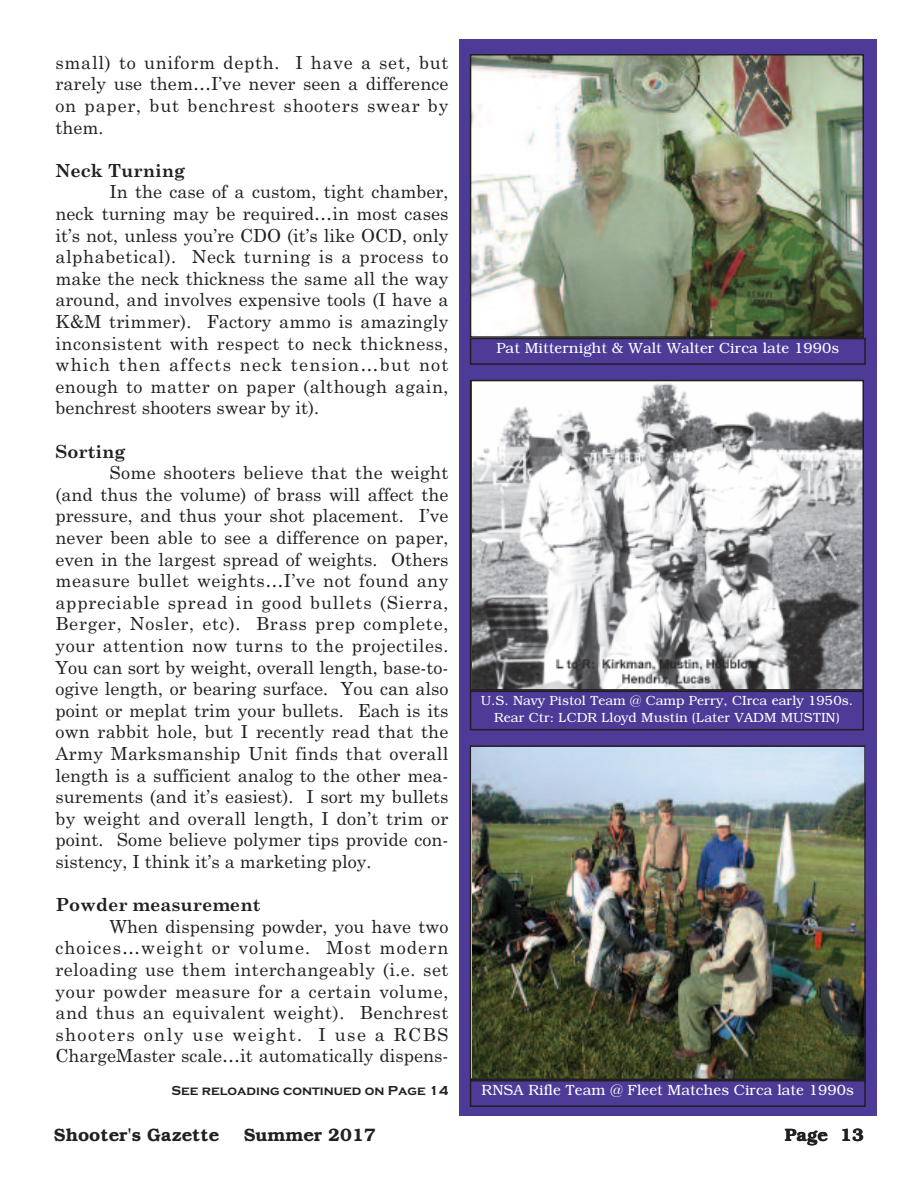
<style>
.page{position:relative;width:918px;height:1188px;background:#fff}
.page>*{position:absolute;margin:0;border:0;box-sizing:border-box;transform-origin:0 0}
.t1{font:18px/21.6px "Century Schoolbook";color:#231f20;text-align:justify}
.t2{font:700 18px "Century Schoolbook";color:#231f20}
.t3{font:600 18px "Bookman";color:#231f20}
.t4{font:300 15px "Bookman";color:#fff}
.t5{font:300 13.5px/17.9px "Bookman";color:#fff;text-align:center}
.t6{font:700 13.5px "Copperplate Gothic";color:#231f20}
</style>
<div class="page">
<div style="left:459px;top:39px;width:418px;height:1076px;background:#4e3b98"></div>
<img style="left:473px;top:57px;width:388px;height:278px">
<div style="left:470px;top:54px;width:394px;height:284px;border:2px solid #231f20"></div>
<img style="left:473px;top:748px;width:390px;height:329px">
<div style="left:470px;top:745px;width:396px;height:335px;border:2px solid #231f20"></div>
<div style="left:470px;top:1080px;width:396px;height:27px;border:2px solid #231f20"></div>
<div style="left:470px;top:338px;width:396px;height:27px;border:2px solid #231f20"></div>
<img style="left:473px;top:383px;width:388px;height:305px">
<div style="left:470px;top:380px;width:394px;height:311px;border:2px solid #231f20"></div>
<div style="left:470px;top:691px;width:394px;height:39px;border:2px solid #231f20"></div>
<p class="t1" style="left:55px;top:52px;width:394px">small) to uniform depth. I have a set, but rarely use them…I’ve never seen a difference on paper, but benchrest shooters swear by them.</p>
<p class="t2" style="left:55px;top:160px;width:131px">Neck Turning</p>
<p class="t1" style="left:55px;top:181px;width:394px;text-indent:54px">In the case of a custom, tight chamber, neck turning may be required…in most cases it’s not, unless you’re CDO (it’s like OCD, only alphabetical). Neck turning is a process to make the neck thickness the same all the way around, and involves expensive tools (I have a K&amp;M trimmer). Factory ammo is amazingly inconsistent with respect to neck thickness, which then affects neck tension…but not enough to matter on paper (although again, benchrest shooters swear by it).</p>
<p class="t2" style="left:55px;top:441px;width:71px">Sorting</p>
<p class="t1" style="left:55px;top:462px;width:394px;text-indent:54px">Some shooters believe that the weight (and thus the volume) of brass will affect the pressure, and thus your shot placement. I’ve never been able to see a difference on paper, even in the largest spread of weights. Others measure bullet weights…I’ve not found any appreciable spread in good bullets (Sierra, Berger, Nosler, etc). Brass prep complete, your attention now turns to the projectiles.<br>You can sort by weight, overall length, base-to&shy;ogive length, or bearing surface. You can also point or meplat trim your bullets. Each is its own rabbit hole, but I recently read that the Army Marksmanship Unit finds that overall length is a sufficient analog to the other mea&shy;surements (and it’s easiest). I sort my bullets by weight and overall length, I don’t trim or point. Some believe polymer tips provide con&shy;sistency, I think it’s a marketing ploy.</p>
<p class="t2" style="left:55px;top:894px;width:206px">Powder measurement</p>
<p class="t1" style="left:55px;top:916px;width:394px;text-indent:54px">When dispensing powder, you have two choices…weight or volume. Most modern reloading use them interchangeably (i.e. set your powder measure for a certain volume, and thus an equivalent weight). Benchrest shooters only use weight. I use a RCBS ChargeMaster scale…it automatically dispens-</p>
<p class="t6" style="left:172px;top:1082px;width:278px">See reloading continued on Page 14</p>
<p class="t4" style="left:496px;top:339px;width:344px">Pat Mitternight &amp; Walt Walter Circa late 1990s</p>
<p class="t5" style="left:481px;top:691px;width:374px">U.S. Navy Pistol Team @ Camp Perry, CIrca early 1950s.<br>Rear Ctr: LCDR Lloyd Mustin (Later VADM MUSTIN)</p>
<p class="t4" style="left:482px;top:1081px;width:374px">RNSA Rifle Team @ Fleet Matches Circa late 1990s</p>
<p class="t3" style="left:54px;top:1125px;width:167px">Shooter's Gazette</p>
<p class="t3" style="left:244px;top:1125px;width:134px">Summer 2017</p>
<p class="t3" style="left:785px;top:1125px;width:81px">Page 13</p>
</div>
